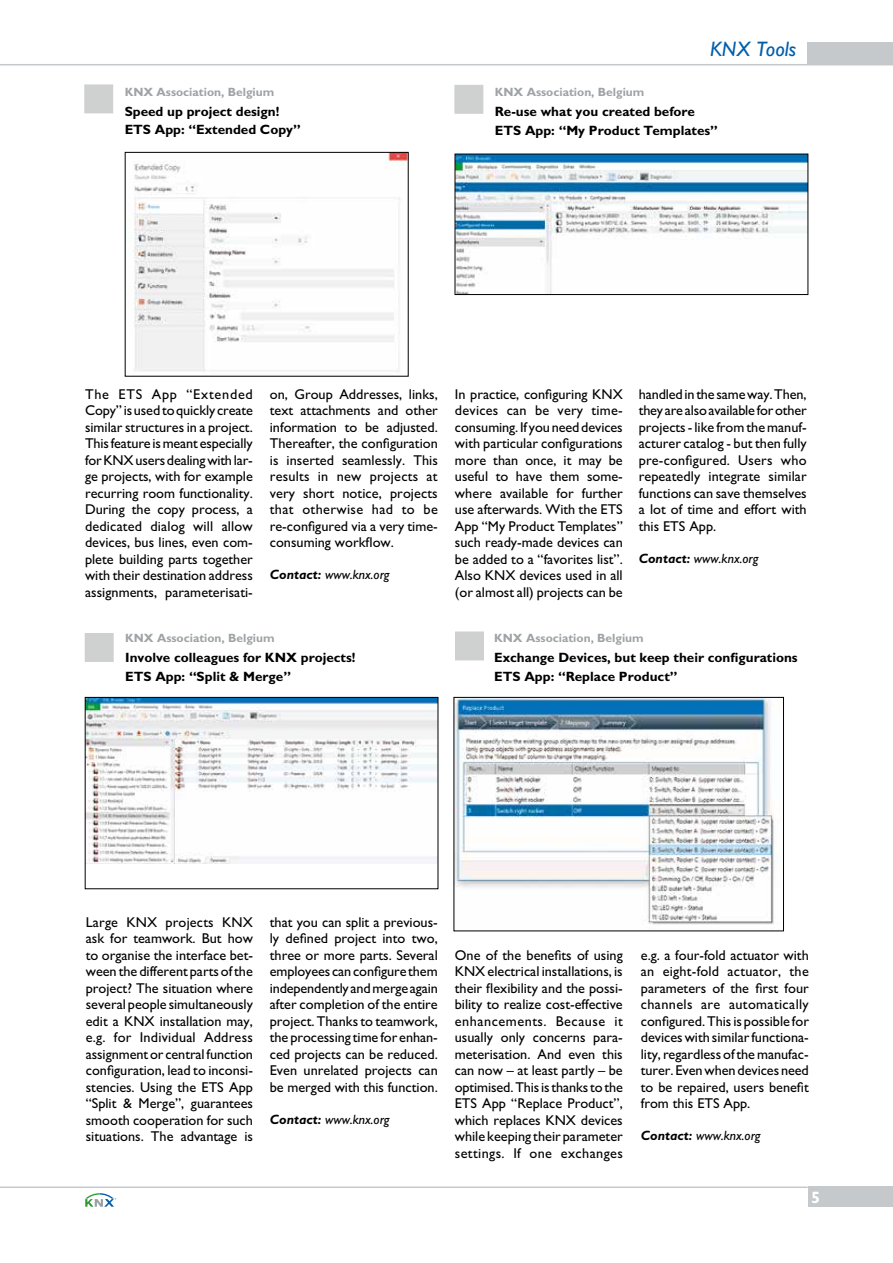
<style>
.page{position:relative;width:893px;height:1263px;background:#fff}
.page>*{position:absolute;margin:0;border:0;box-sizing:border-box;transform-origin:0 0}
.t1{font:italic 21px "M Gill Sans";color:#005eaa}
.t2{font:700 16.5px "M Gill Sans";color:#fff}
.t3{font:14.25px/16.5px "M Gill Sans";color:#000;text-align:justify}
.t4{font:700 13.5px/18.5px "M Gill Sans";color:#000}
.t5{font:italic 13.5px "M Gill Sans";color:#000}
.t6{font:700 12px "M Gill Sans";color:#9ea3a5}
.s1{font-weight:700}
</style>
<div class="page">
<div style="left:807px;top:42px;width:86px;height:23px;background:#c6c9cb"></div>
<hr style="left:0;top:64px;width:893px;height:1px;background:#c6c9cb">
<hr style="left:0;top:1186px;width:808px;height:2px;background:#c6c9cb">
<div style="left:808px;top:1186px;width:85px;height:21px;background:#c6c9cb"></div>
<svg style="left:85px;top:1193px;width:31px;height:14px"></svg>
<div style="left:84px;top:84px;width:29px;height:29px;background:#cfd0d0;border:2px solid #cfd0d0"></div>
<div style="left:85px;top:633px;width:29px;height:29px;background:#cfd0d0"></div>
<div style="left:455px;top:631px;width:29px;height:29px;background:#cfd0d0"></div>
<div style="left:454px;top:85px;width:29px;height:29px;background:#cfd0d0"></div>
<img style="left:127px;top:154px;width:280px;height:218px">
<img style="left:457px;top:156px;width:349px;height:137px">
<div style="left:455px;top:154px;width:353px;height:141px;border:1px solid #000"></div>
<img style="left:456px;top:699px;width:323px;height:226px">
<div style="left:454px;top:697px;width:330px;height:234px;border:1px solid #000"></div>
<img style="left:87px;top:699px;width:349px;height:165px">
<div style="left:85px;top:697px;width:353px;height:192px;border:1px solid #000"></div>
<p class="t6" style="left:125px;top:85px;width:151px">KNX Association, Belgium</p>
<p class="t4" style="left:125px;top:102px;width:178px">Speed up project design!<br>ETS App: “Extended Copy”</p>
<h1 class="t1" style="left:710px;top:38px;width:87px">KNX Tools</h1>
<p class="t6" style="left:495px;top:85px;width:151px">KNX Association, Belgium</p>
<p class="t4" style="left:495px;top:102px;width:225px">Re-use what you created before<br>ETS App: “My Product Templates”</p>
<p class="t3" style="left:85px;top:386px;width:169px">The ETS App “Extended Copy” is used to quickly create similar structures in a project.<br>This feature is meant especially for KNX users dealing with lar&shy;ge projects, with for example recurring room functionality.<br>During the copy process, a dedicated dialog will allow devices, bus lines, even com&shy;plete building parts together with their destination address assignments, parameterisati-</p>
<p class="t3" style="left:270px;top:386px;width:170px">on, Group Addresses, links, text attachments and other information to be adjusted.<br>Thereafter, the configuration is inserted seamlessly. This results in new projects at very short notice, projects that otherwise had to be re-configured via a very time&shy;consuming workflow.</p>
<p class="t5" style="left:270px;top:566px;width:121px"><span class="s1">Contact:</span> www.knx.org</p>
<p class="t3" style="left:455px;top:386px;width:169px">In practice, configuring KNX devices can be very time&shy;consuming. If you need devices with particular configurations more than once, it may be useful to have them some&shy;where available for further use afterwards. With the ETS App “My Product Templates” such ready-made devices can be added to a “favorites list”.<br>Also KNX devices used in all (or almost all) projects can be</p>
<p class="t3" style="left:639px;top:386px;width:170px">handled in the same way. Then, they are also available for other projects - like from the manuf&shy;acturer catalog - but then fully pre-configured. Users who repeatedly integrate similar functions can save themselves a lot of time and effort with this ETS App.</p>
<p class="t5" style="left:639px;top:551px;width:121px"><span class="s1">Contact:</span> www.knx.org</p>
<p class="t6" style="left:125px;top:631px;width:151px">KNX Association, Belgium</p>
<p class="t6" style="left:494px;top:631px;width:151px">KNX Association, Belgium</p>
<p class="t4" style="left:125px;top:648px;width:232px">Involve colleagues for KNX projects!<br>ETS App: “Split &amp; Merge”</p>
<p class="t4" style="left:494px;top:648px;width:305px">Exchange Devices, but keep their configurations<br>ETS App: “Replace Product”</p>
<p class="t3" style="left:86px;top:914px;width:169px">Large KNX projects KNX ask for teamwork. But how to organise the interface bet&shy;ween the different parts of the project? The situation where several people simultaneously edit a KNX installation may, e.g. for Individual Address assignment or central function configuration, lead to inconsi&shy;stencies. Using the ETS App “Split &amp; Merge”, guarantees smooth cooperation for such situations. The advantage is</p>
<p class="t3" style="left:270px;top:914px;width:170px">that you can split a previous&shy;ly defined project into two, three or more parts. Several employees can configure them independently and merge again after completion of the entire project. Thanks to teamwork, the processing time for enhan&shy;ced projects can be reduced.<br>Even unrelated projects can be merged with this function.</p>
<p class="t5" style="left:270px;top:1112px;width:121px"><span class="s1">Contact:</span> www.knx.org</p>
<p class="t3" style="left:455px;top:947px;width:170px">One of the benefits of using KNX electrical installations, is their flexibility and the possi&shy;bility to realize cost-effective enhancements. Because it usually only concerns para&shy;meterisation. And even this can now – at least partly – be optimised. This is thanks to the ETS App “Replace Product”, which replaces KNX devices while keeping their parameter settings. If one exchanges</p>
<p class="t3" style="left:641px;top:947px;width:170px">e.g. a four-fold actuator with an eight-fold actuator, the parameters of the first four channels are automatically configured. This is possible for devices with similar functiona&shy;lity, regardless of the manufac&shy;turer. Even when devices need to be repaired, users benefit from this ETS App.</p>
<p class="t5" style="left:641px;top:1128px;width:121px"><span class="s1">Contact:</span> www.knx.org</p>
<p class="t2" style="left:811px;top:1188px;width:11px">5</p>
</div>
